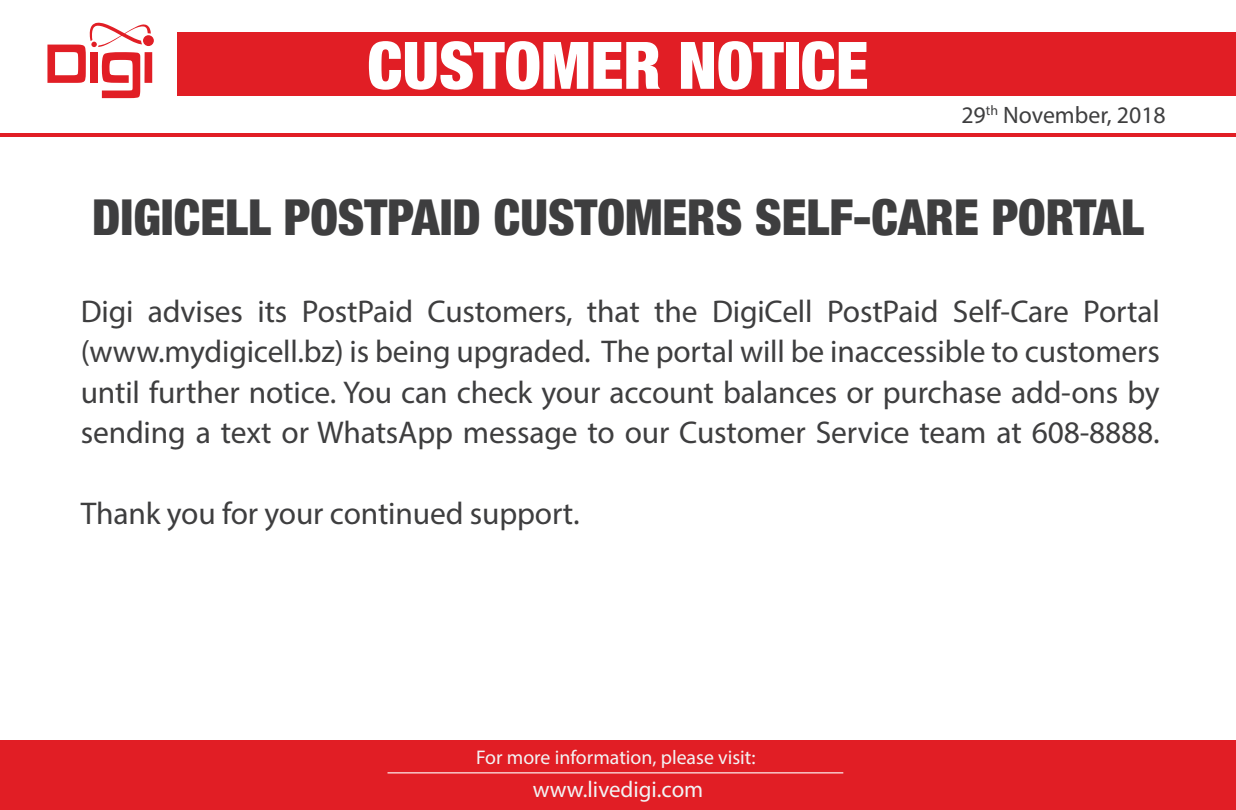
<style>
.page{position:relative;width:1236px;height:810px;background:#fff}
.page>*{position:absolute;margin:0;border:0;box-sizing:border-box;transform-origin:0 0}
.t1{font:900 condensed 65.48px "Helvetica Neue LT Com";color:#fff}
.t2{font:900 condensed 49.5px "Helvetica Neue LT Com";color:#3e3e3f}
.t3{font:31.5px/40.5px "Myriad Pro";letter-spacing:-.005em;color:#3e3e3f;text-align:justify}
.t4{font:23.85px "Myriad Pro";color:#3e3e3f}
.t5{font:22.95px "Myriad Pro";color:#f2f3f4}
.t6{font:19.8px "Myriad Pro";color:#f2f3f4}
</style>
<div class="page">
<div style="left:178px;top:32px;width:1058px;height:64px;background:#e11e25"></div>
<hr style="left:0;top:133px;width:1236px;height:4px;background:#e11e25">
<div style="left:0;top:740px;width:1236px;height:70px;background:#e11e25"></div>
<hr style="left:387px;top:772px;width:456px;height:1px;background:#fff">
<svg style="left:143px;top:35px;width:11px;height:11px"></svg>
<svg style="left:47px;top:22px;width:105px;height:76px"></svg>
<h1 class="t1" style="left:367px;top:26px;width:503px">CUSTOMER NOTICE</h1>
<p class="t4" style="left:961px;top:101px;width:206px">29<sup>th</sup> November, 2018</p>
<h2 class="t2" style="left:92px;top:187px;width:1053px">DIGICELL POSTPAID CUSTOMERS SELF-CARE PORTAL</h2>
<p class="t3" style="left:81px;top:290px;width:1080px">Digi advises its PostPaid Customers, that the DigiCell PostPaid Self-Care Portal (www.mydigicell.bz) is being upgraded. The portal will be inaccessible to customers until further notice. You can check your account balances or purchase add-ons by sending a text or WhatsApp message to our Customer Service team at 608-8888.</p>
<p class="t3" style="left:81px;top:493px;width:500px">Thank you for your continued support.</p>
<p class="t6" style="left:476px;top:745px;width:281px">For more information, please visit:</p>
<p class="t5" style="left:533px;top:775px;width:172px">www.livedigi.com</p>
</div>
